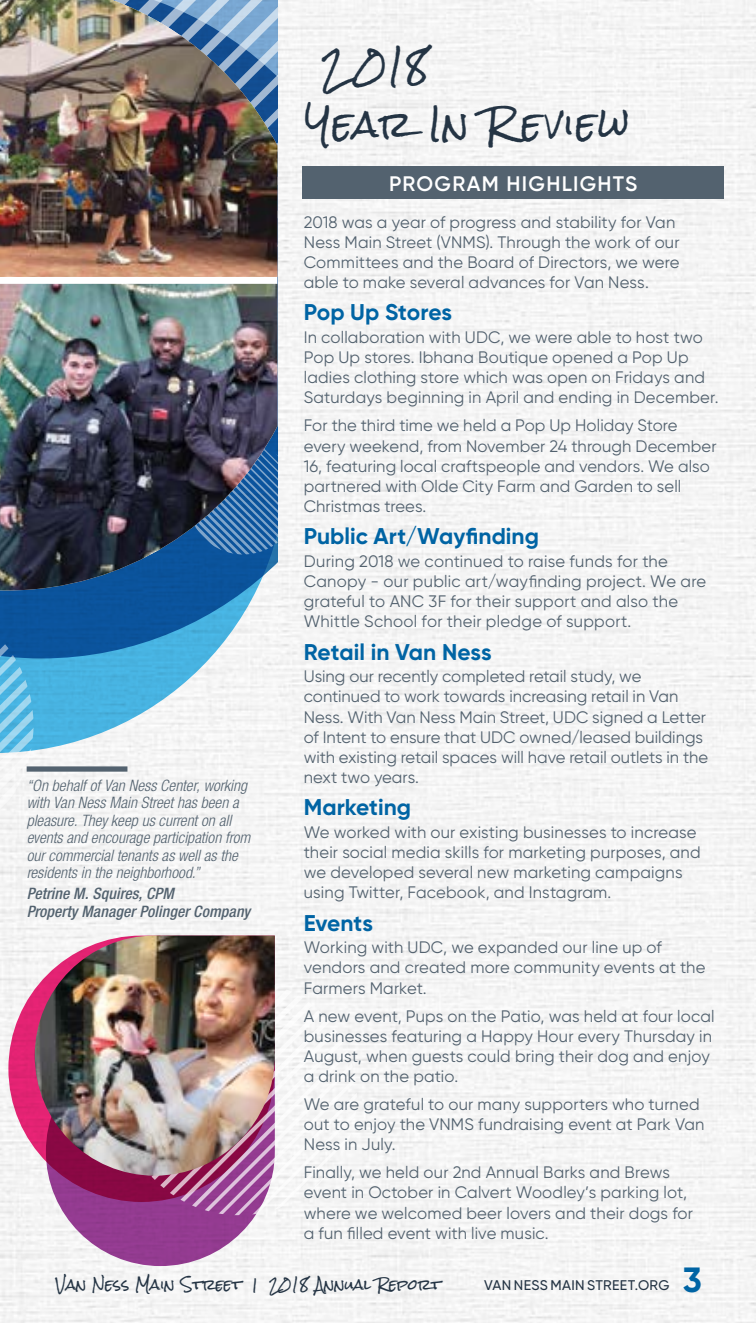
<style>
.page{position:relative;width:756px;height:1323px;background:#f4f4f4}
.page>*{position:absolute;margin:0;border:0;box-sizing:border-box;transform-origin:0 0}
.t1{font:35px/57.9px "Rock Salt";letter-spacing:.03em;color:#243444}
.t2{font:700 35px "Gilroy";color:#0064a4}
.t3{font:700 22.75px "Gilroy";color:#0064a4}
.t4{font:600 21px "Gilroy";letter-spacing:.06em;color:#fff}
.t5{font:16.62px/20.1px "Gilroy";letter-spacing:.01em;color:#53626f}
.t6{font:italic 300 condensed 15.75px/17.5px "Helvetica Neue LT Std";color:#53626f}
.t7{font:italic 500 condensed 15.75px/17.5px "Helvetica Neue LT Std";letter-spacing:.01em;color:#53626f}
.t8{font:14px "Rock Salt";color:#243444}
.t9{font:500 14px "Gilroy";letter-spacing:.025em;color:#243444}
</style>
<div class="page">
<svg style="left:8px;top:936px;width:38px;height:266px;fill:#f0efef"></svg>
<svg style="left:46px;top:1176px;width:229px;height:90px;fill:#953c92"></svg>
<svg style="left:121px;top:979px;width:236px;height:236px"></svg>
<img style="left:35px;top:936px;width:240px;height:240px">
<svg style="left:34px;top:658px;width:244px;height:95px"></svg>
<svg style="left:0;top:590px;width:278px;height:68px;fill:#0b549e"></svg>
<svg style="left:0;top:596px;width:34px;height:258px"></svg>
<img style="left:0;top:0;width:278px;height:277px">
<img style="left:0;top:284px;width:278px;height:306px">
<div style="left:302px;top:166px;width:422px;height:33px;background:#53626f"></div>
<div style="left:27px;top:766px;width:100px;height:6px;background:#53626f"></div>
<p class="t6" style="left:27px;top:777px;width:225px">“On behalf of Van Ness Center, working with Van Ness Main Street has been a pleasure. They keep us current on all events and encourage participation from our commercial tenants as well as the residents in the neighborhood.”</p>
<p class="t7" style="left:27px;top:885px;width:225px">Petrine M. Squires, CPM<br>Property Manager Polinger Company</p>
<h1 class="t1" style="left:305px;top:39px;width:326px;text-indent:15px">2 018<br>Year In Review</h1>
<p class="t4" style="left:389px;top:170px;width:250px">PROGRAM HIGHLIGHTS</p>
<p class="t5" style="left:304px;top:212px;width:377px">2018 was a year of progress and stability for Van Ness Main Street (VNMS). Through the work of our Committees and the Board of Directors, we were able to make several advances for Van Ness.</p>
<h2 class="t3" style="left:304px;top:298px;width:150px">Pop Up Stores</h2>
<p class="t5" style="left:304px;top:327px;width:416px">In collaboration with UDC, we were able to host two Pop Up stores. Ibhana Boutique opened a Pop Up ladies clothing store which was open on Fridays and Saturdays beginning in April and ending in December.</p>
<p class="t5" style="left:304px;top:415px;width:414px">For the third time we held a Pop Up Holiday Store every weekend, from November 24 through December 16, featuring local craftspeople and vendors. We also partnered with Olde City Farm and Garden to sell Christmas trees.</p>
<h2 class="t3" style="left:304px;top:522px;width:237px">Public Art/Wayfinding</h2>
<p class="t5" style="left:304px;top:551px;width:404px">During 2018 we continued to raise funds for the Canopy - our public art/wayfinding project. We are grateful to ANC 3F for their support and also the Whittle School for their pledge of support.</p>
<h2 class="t3" style="left:304px;top:637px;width:190px">Retail in Van Ness</h2>
<p class="t5" style="left:304px;top:666px;width:406px">Using our recently completed retail study, we continued to work towards increasing retail in Van Ness. With Van Ness Main Street, UDC signed a Letter of Intent to ensure that UDC owned/leased buildings with existing retail spaces will have retail outlets in the next two years.</p>
<h2 class="t3" style="left:304px;top:793px;width:109px">Marketing</h2>
<p class="t5" style="left:304px;top:822px;width:398px">We worked with our existing businesses to increase their social media skills for marketing purposes, and we developed several new marketing campaigns using Twitter, Facebook, and Instagram.</p>
<h2 class="t3" style="left:304px;top:909px;width:71px">Events</h2>
<p class="t5" style="left:304px;top:937px;width:403px">Working with UDC, we expanded our line up of vendors and created more community events at the<br>Farmers Market.</p>
<p class="t5" style="left:304px;top:1006px;width:412px">A new event, Pups on the Patio, was held at four local businesses featuring a Happy Hour every Thursday in August, when guests could bring their dog and enjoy a drink on the patio.</p>
<p class="t5" style="left:304px;top:1094px;width:402px">We are grateful to our many supporters who turned out to enjoy the VNMS fundraising event at Park Van<br>Ness in July.</p>
<p class="t5" style="left:304px;top:1162px;width:391px">Finally, we held our 2nd Annual Barks and Brews event in October in Calvert Woodley’s parking lot, where we welcomed beer lovers and their dogs for a fun filled event with live music.</p>
<p class="t8" style="left:55px;top:1276px;width:387px">Van Ness Main Street | 2018 Annual Report</p>
<p class="t9" style="left:484px;top:1276px;width:187px">VAN NESS MAIN STREET.ORG</p>
<h1 class="t2" style="left:683px;top:1258px;width:21px">3</h1>
</div>
